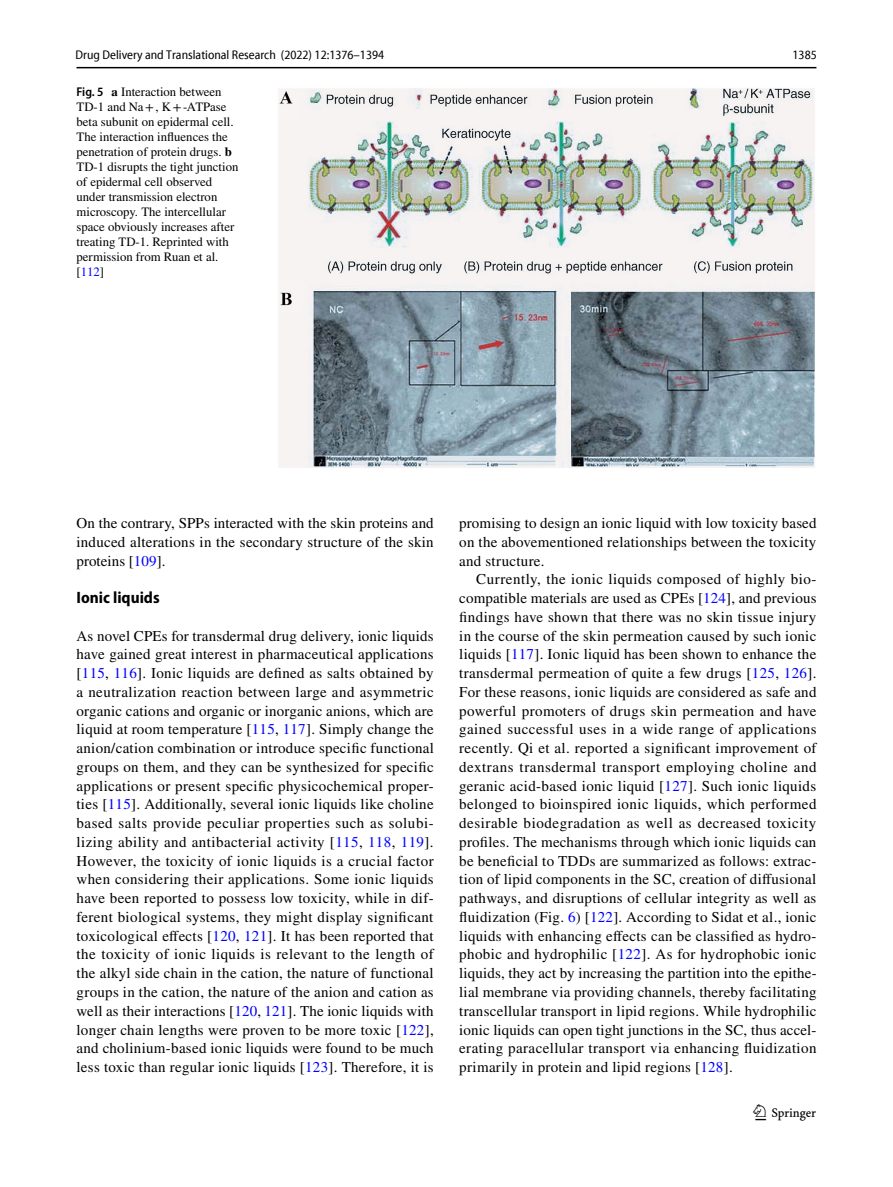
<style>
.page{position:relative;width:893px;height:1187px;background:#fff}
.page>*{position:absolute;margin:0;border:0;box-sizing:border-box;transform-origin:0 0}
.t1{font:22.5px "Springnew Regular 3";color:#000}
.t2{font:700 semi-condensed 16.5px "Myriad Pro";color:#000}
.t3{font:15px/18.8px "STIX";letter-spacing:.02em;color:#000;text-align:justify}
.t4{font:12.75px/15px "STIX";color:#000}
.t5{font:semi-condensed 12.75px "Myriad Pro Unic";color:#000}
.s1{font-family:"Myriad Pro";font-weight:600;font-stretch:semi-condensed}
.s2{font-weight:700}
.s3{color:#00f}
</style>
<div class="page">
<hr style="left:77px;top:67px;width:739px;height:1px;background:#000">
<img style="left:278px;top:88px;width:537px;height:380px">
<p class="t5" style="left:76px;top:50px;width:310px">Drug Delivery and Translational Research (2022) 12:1376–1394</p>
<p class="t5" style="left:792px;top:50px;width:26px">1385</p>
<p class="t4" style="left:77px;top:85px;width:163px"><span class="s1">Fig. 5</span> <span class="s2">a</span> Interaction between<br>TD-1 and Na+, K+-ATPase beta subunit on epidermal cell.<br>The interaction influences the penetration of protein drugs. <span class="s2">b<br></span>TD-1 disrupts the tight junction of epidermal cell observed under transmission electron microscopy. The intercellular space obviously increases after treating TD-1. Reprinted with permission from Ruan et al. [<span class="s3">112</span>]</p>
<p class="t3" style="left:77px;top:514px;width:359px">On the contrary, SPPs interacted with the skin proteins and induced alterations in the secondary structure of the skin proteins [<span class="s3">109</span>].</p>
<p class="t2" style="left:77px;top:588px;width:85px">Ionic liquids</p>
<p class="t3" style="left:77px;top:627px;width:359px">As novel CPEs for transdermal drug delivery, ionic liquids have gained great interest in pharmaceutical applications [<span class="s3">115</span>, <span class="s3">116</span>]. Ionic liquids are defined as salts obtained by a neutralization reaction between large and asymmetric organic cations and organic or inorganic anions, which are liquid at room temperature [<span class="s3">115</span>, <span class="s3">117</span>]. Simply change the anion/cation combination or introduce specific functional groups on them, and they can be synthesized for specific applications or present specific physicochemical proper&shy;ties [<span class="s3">115</span>]. Additionally, several ionic liquids like choline based salts provide peculiar properties such as solubi&shy;lizing ability and antibacterial activity [<span class="s3">115</span>, <span class="s3">118</span>, <span class="s3">119</span>].<br>However, the toxicity of ionic liquids is a crucial factor when considering their applications. Some ionic liquids have been reported to possess low toxicity, while in dif&shy;ferent biological systems, they might display significant toxicological effects [<span class="s3">120</span>, <span class="s3">121</span>]. It has been reported that the toxicity of ionic liquids is relevant to the length of the alkyl side chain in the cation, the nature of functional groups in the cation, the nature of the anion and cation as well as their interactions [<span class="s3">120</span>, <span class="s3">121</span>]. The ionic liquids with longer chain lengths were proven to be more toxic [<span class="s3">122</span>], and cholinium-based ionic liquids were found to be much less toxic than regular ionic liquids [<span class="s3">123</span>]. Therefore, it is</p>
<p class="t3" style="left:459px;top:514px;width:359px">promising to design an ionic liquid with low toxicity based on the abovementioned relationships between the toxicity and structure.</p>
<p class="t3" style="left:459px;top:571px;width:359px;text-indent:17px">Currently, the ionic liquids composed of highly bio&shy;compatible materials are used as CPEs [<span class="s3">124</span>], and previous findings have shown that there was no skin tissue injury in the course of the skin permeation caused by such ionic liquids [<span class="s3">117</span>]. Ionic liquid has been shown to enhance the transdermal permeation of quite a few drugs [<span class="s3">125</span>, <span class="s3">126</span>].<br>For these reasons, ionic liquids are considered as safe and powerful promoters of drugs skin permeation and have gained successful uses in a wide range of applications recently. Qi et al. reported a significant improvement of dextrans transdermal transport employing choline and geranic acid-based ionic liquid [<span class="s3">127</span>]. Such ionic liquids belonged to bioinspired ionic liquids, which performed desirable biodegradation as well as decreased toxicity profiles. The mechanisms through which ionic liquids can be beneficial to TDDs are summarized as follows: extrac&shy;tion of lipid components in the SC, creation of diffusional pathways, and disruptions of cellular integrity as well as fluidization (Fig. <span class="s3">6</span>) [<span class="s3">122</span>]. According to Sidat et al., ionic liquids with enhancing effects can be classified as hydro&shy;phobic and hydrophilic [<span class="s3">122</span>]. As for hydrophobic ionic liquids, they act by increasing the partition into the epithe&shy;lial membrane via providing channels, thereby facilitating transcellular transport in lipid regions. While hydrophilic ionic liquids can open tight junctions in the SC, thus accel&shy;erating paracellular transport via enhancing fluidization primarily in protein and lipid regions [<span class="s3">128</span>].</p>
<h1 class="t1" style="left:755px;top:1104px;width:62px">1 3</h1>
</div>
